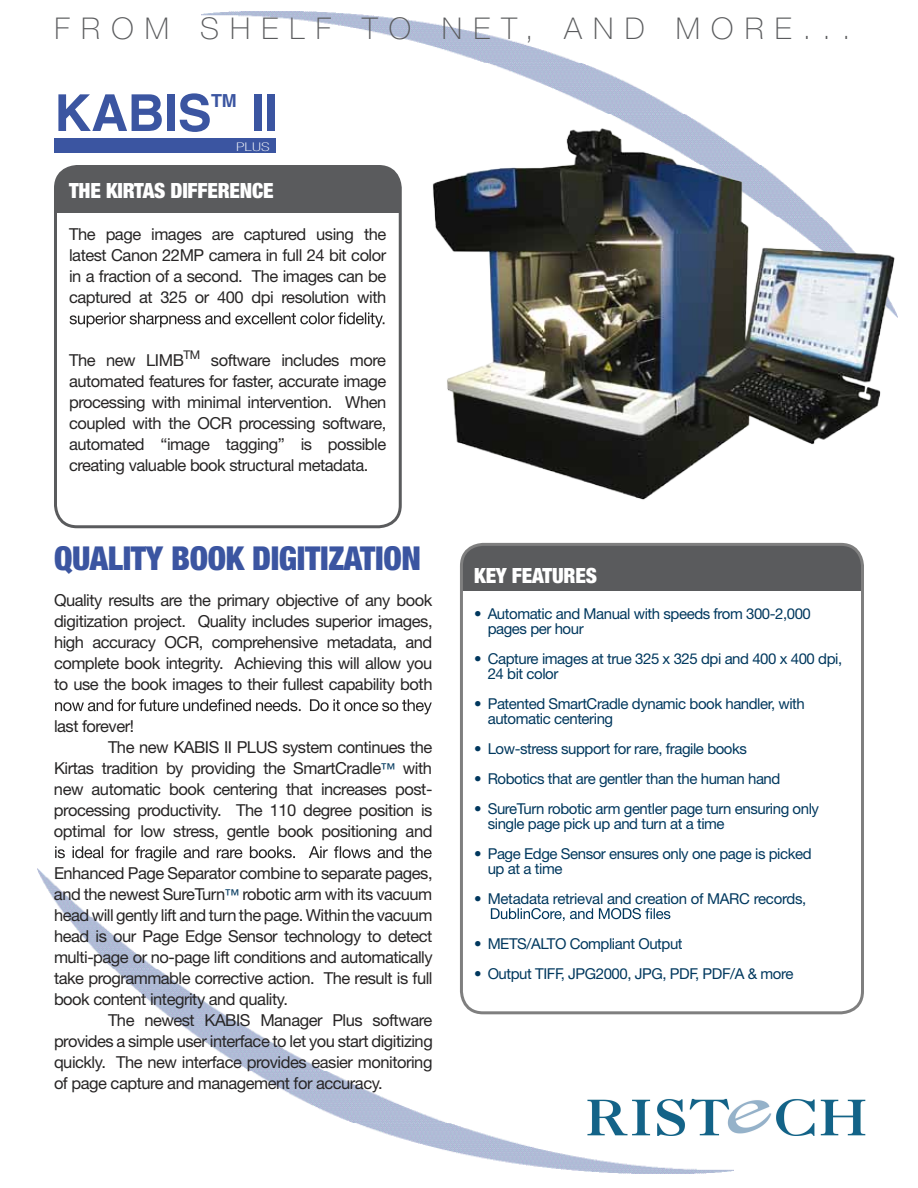
<style>
.page{position:relative;width:918px;height:1188px;background:#fff}
.page>*{position:absolute;margin:0;border:0;box-sizing:border-box;transform-origin:0 0}
.t1{font:700 51px "Helvetica LT Std";letter-spacing:-.01em;color:#3b55a1}
.t2{font:900 condensed 33px "Helvetica Neue LT Std";letter-spacing:-.01em;color:#3b55a1}
.t3{font:100 30px "Helvetica Neue LT Std";letter-spacing:.375em;color:#5a5b5d}
.t4{font:900 condensed 21px "Helvetica Neue LT Std";letter-spacing:-.01em;color:#fff}
.t5{font:700 18px "Helvetica LT Std";color:#3b55a1}
.t6{font:16.5px/21px "Helvetica Neue LT Std";letter-spacing:-.03em;color:#272525;text-align:justify}
.t7{font:15px/15px "Helvetica Neue LT Std";letter-spacing:-.03em;color:#00385e}
.t8{font:100 condensed 12px "Helvetica Neue LT Std";color:#fff;scale:1.5 1}
.t9{font:12px "Helvetica Neue LT Std";color:#272525}
.s1{font-size:15px;color:#00385e}
</style>
<div class="page">
<img style="left:201px;top:12px;width:481px;height:154px">
<img style="left:38px;top:869px;width:696px;height:305px">
<div style="left:461px;top:544px;width:402px;height:469px;background:#fff;border-radius:22px"></div>
<div style="left:461px;top:544px;width:401px;height:46px;background:#5a5b5d"></div>
<div style="left:460px;top:543px;width:404px;height:471px;border:3px solid #7f7f7f;border-radius:22px"></div>
<svg style="left:491px;top:908px;width:179px;height:13px"></svg>
<svg style="left:55px;top:699px;width:377px;height:15px"></svg>
<svg style="left:55px;top:846px;width:377px;height:16px"></svg>
<div style="left:56px;top:166px;width:344px;height:47px;background:#5a5b5d"></div>
<div style="left:54px;top:165px;width:348px;height:363px;border:3px solid #5a5b5d;border-radius:22px"></div>
<svg style="left:70px;top:312px;width:315px;height:16px"></svg>
<img style="left:424px;top:113px;width:474px;height:387px">
<div style="left:54px;top:139px;width:221px;height:14px;background:#3b55a1"></div>
<img style="left:586px;top:1098px;width:280px;height:37px">
<p class="t3" style="left:55px;top:11px;width:797px">FROM SHELF TO NET, AND MORE...</p>
<p class="t1" style="left:54px;top:82px;width:159px">KABIS</p>
<p class="t5" style="left:211px;top:90px;width:27px">TM</p>
<p class="t1" style="left:250px;top:82px;width:29px">II</p>
<p class="t8" style="left:236px;top:140px;width:24px">PLUS</p>
<p class="t4" style="left:69px;top:178px;width:206px">THE KIRTAS DIFFERENCE</p>
<p class="t6" style="left:69px;top:224px;width:319px">The page images are captured using the latest Canon 22MP camera in full 24 bit color in a fraction of a second. The images can be captured at 325 or 400 dpi resolution with</p>
<p class="t9" style="left:183px;top:347px;width:18px">TM</p>
<p class="t6" style="left:69px;top:350px;width:319px;text-indent:142px">software includes more automated features for faster, accurate image processing with minimal intervention. When coupled with the OCR processing software, automated “image tagging” is possible creating valuable book structural metadata.</p>
<p class="t6" style="left:69px;top:350px;width:116px">The new LIMB</p>
<p class="t2" style="left:54px;top:538px;width:368px">QUALITY BOOK DIGITIZATION</p>
<p class="t6" style="left:54px;top:589px;width:380px">Quality results are the primary objective of any book digitization project. Quality includes superior images, high accuracy OCR, comprehensive metadata, and complete book integrity. Achieving this will allow you to use the book images to their fullest capability both</p>
<p class="t6" style="left:54px;top:715px;width:82px">last forever!</p>
<p class="t6" style="left:108px;top:736px;width:326px">The new KABIS II PLUS system continues the</p>
<p class="t6" style="left:54px;top:757px;width:380px">Kirtas tradition by providing the SmartCradle<span class="s1">™</span> with</p>
<p class="t6" style="left:54px;top:778px;width:380px">new automatic book centering that increases post-</p>
<p class="t6" style="left:54px;top:799px;width:380px">processing productivity. The 110 degree position is</p>
<p class="t6" style="left:54px;top:820px;width:380px">optimal for low stress, gentle book positioning and</p>
<p class="t6" style="left:54px;top:862px;width:380px">Enhanced Page Separator combine to separate pages,</p>
<p class="t6" style="left:54px;top:883px;width:380px">and the newest SureTurn<span class="s1">™</span> robotic arm with its vacuum</p>
<p class="t6" style="left:54px;top:904px;width:380px">head will gently lift and turn the page. Within the vacuum</p>
<p class="t6" style="left:54px;top:925px;width:380px">head is our Page Edge Sensor technology to detect</p>
<p class="t6" style="left:54px;top:946px;width:380px">multi-page or no-page lift conditions and automatically</p>
<p class="t6" style="left:54px;top:967px;width:380px">take programmable corrective action. The result is full</p>
<p class="t6" style="left:54px;top:988px;width:235px">book content integrity and quality.</p>
<p class="t6" style="left:108px;top:1009px;width:326px">The newest KABIS Manager Plus software</p>
<p class="t6" style="left:54px;top:1030px;width:380px">provides a simple user interface to let you start digitizing</p>
<p class="t6" style="left:54px;top:1051px;width:380px">quickly. The new interface provides easier monitoring</p>
<p class="t6" style="left:54px;top:1072px;width:330px">of page capture and management for accuracy.</p>
<p class="t4" style="left:474px;top:563px;width:124px">KEY FEATURES</p>
<p class="t7" style="left:488px;top:606px;width:325px;text-indent:-14px">• Automatic and Manual with speeds from 300-2,000 pages per hour</p>
<p class="t7" style="left:488px;top:651px;width:356px;text-indent:-14px">• Capture images at true 325 x 325 dpi and 400 x 400 dpi,<br>24 bit color</p>
<p class="t7" style="left:488px;top:696px;width:319px;text-indent:-14px">• Patented SmartCradle dynamic book handler, with automatic centering</p>
<p class="t7" style="left:474px;top:741px;width:274px">• Low-stress support for rare, fragile books</p>
<p class="t7" style="left:474px;top:771px;width:308px">• Robotics that are gentler than the human hand</p>
<p class="t7" style="left:488px;top:801px;width:333px;text-indent:-14px">• SureTurn robotic arm gentler page turn ensuring only single page pick up and turn at a time</p>
<p class="t7" style="left:488px;top:846px;width:325px;text-indent:-14px">• Page Edge Sensor ensures only one page is picked up at a time</p>
<p class="t7" style="left:474px;top:891px;width:334px">• Metadata retrieval and creation of MARC records,</p>
<p class="t7" style="left:474px;top:936px;width:210px">• METS/ALTO Compliant Output</p>
<p class="t7" style="left:474px;top:966px;width:321px">• Output TIFF, JPG2000, JPG, PDF, PDF/A &amp; more</p>
</div>
